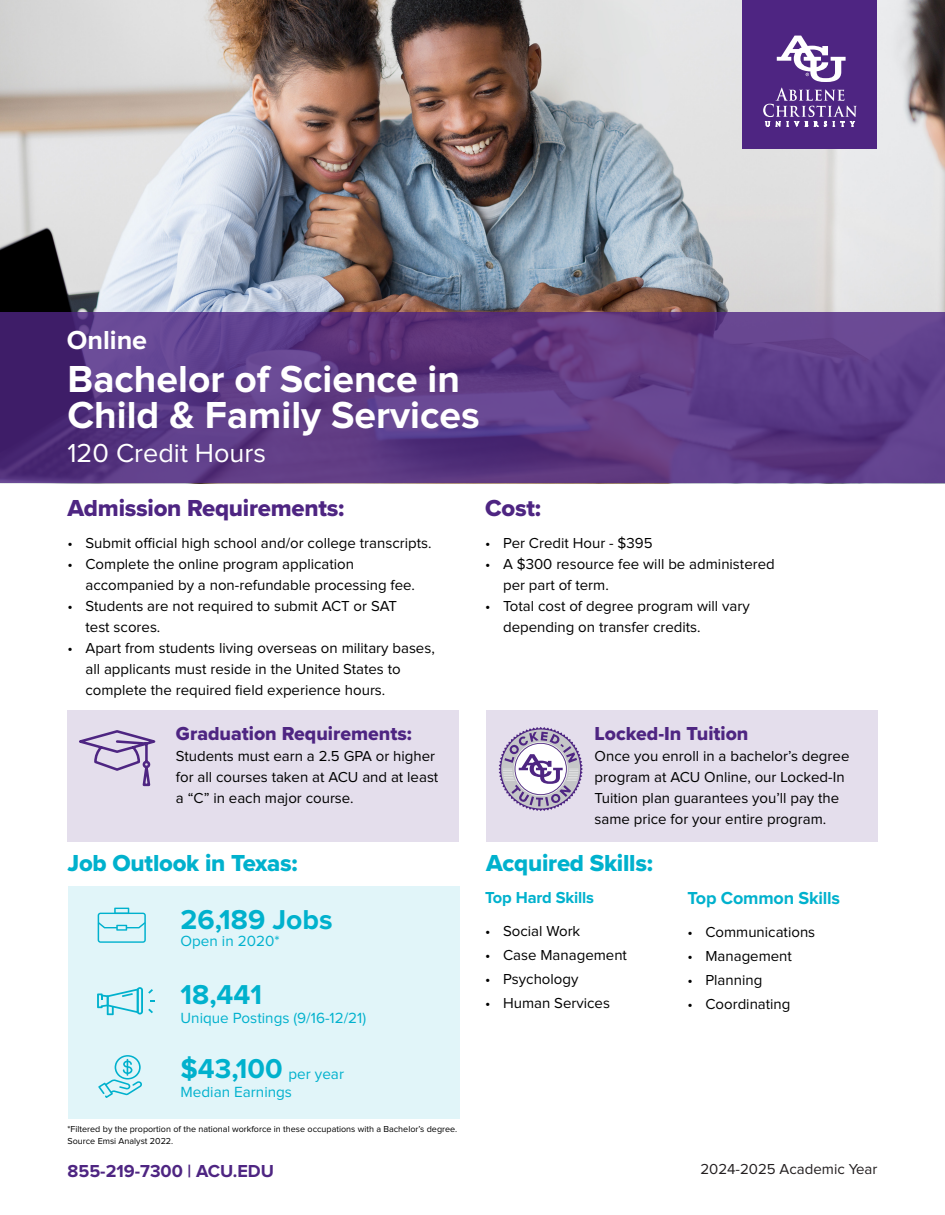
<style>
.page{position:relative;width:945px;height:1215px;background:#fff}
.page>*{position:absolute;margin:0;border:0;box-sizing:border-box;transform-origin:0 0}
.t1{font:700 39px "Proxima Nova";color:#fff}
.t2{font:700 28.35px "Proxima Nova";color:#00b1cd}
.t3{font:27px "Proxima Nova";color:#fff}
.t4{font:700 27px "Proxima Nova";color:#fff}
.t5{font:24px "Proxima Nova Extrabld";letter-spacing:-.01em;color:#00b1cd}
.t6{font:24px "Proxima Nova Extrabld";letter-spacing:-.01em;color:#4e2582}
.t7{font:19.5px "Proxima Nova Extrabld";color:#4e2582}
.t8{font:700 18px "Proxima Nova";color:#4e2582}
.t9{font:700 18px "Proxima Nova";letter-spacing:-.01em;color:#00b1cd}
.t10{font:700 16.5px "Proxima Nova";letter-spacing:-.01em;color:#00b1cd}
.t11{font:15.3px "Proxima Nova";color:#00b1cd}
.t12{font:15px/21px "Proxima Nova";color:#000}
.t13{font:15px "Proxima Nova";color:#231f20}
.t14{font:9px "Proxima Nova";color:#000}
</style>
<div class="page">
<img style="left:0;top:0;width:945px;height:312px">
<svg style="left:0;top:312px;width:945px;height:171px;background:#5c3984"></svg>
<div style="left:742px;top:0;width:136px;height:148px;background:#4e2582"></div>
<svg style="left:763px;top:88px;width:94px;height:38px"></svg>
<svg style="left:777px;top:36px;width:69px;height:46px"></svg>
<div style="left:67px;top:710px;width:392px;height:132px;background:#e4deec"></div>
<svg style="left:79px;top:730px;width:77px;height:57px"></svg>
<div style="left:68px;top:886px;width:392px;height:233px;background:#e1f5f9"></div>
<svg style="left:98px;top:1055px;width:44px;height:43px"></svg>
<svg style="left:97px;top:987px;width:58px;height:28px"></svg>
<svg style="left:98px;top:908px;width:48px;height:35px"></svg>
<div style="left:486px;top:710px;width:392px;height:132px;background:#e4deec"></div>
<svg style="left:499px;top:727px;width:84px;height:84px"></svg>
<p class="t4" style="left:67px;top:325px;width:82px">Online</p>
<p class="t1" style="left:68px;top:357px;width:394px">Bachelor of Science in</p>
<p class="t1" style="left:68px;top:393px;width:414px">Child &amp; Family Services</p>
<p class="t3" style="left:68px;top:438px;width:200px">120 Credit Hours</p>
<p class="t6" style="left:68px;top:490px;width:278px">Admission Requirements:</p>
<p class="t12" style="left:68px;top:533px;width:366px">• Submit official high school and/or college transcripts.</p>
<p class="t12" style="left:86px;top:554px;width:331px;text-indent:-18px">• Complete the online program application accompanied by a non-refundable processing fee.</p>
<p class="t12" style="left:86px;top:596px;width:313px;text-indent:-18px">• Students are not required to submit ACT or SAT test scores.</p>
<p class="t12" style="left:86px;top:638px;width:351px;text-indent:-18px">• Apart from students living overseas on military bases, all applicants must reside in the United States to complete the required field experience hours.</p>
<p class="t7" style="left:176px;top:719px;width:238px">Graduation Requirements:</p>
<p class="t12" style="left:176px;top:745px;width:264px">Students must earn a 2.5 GPA or higher for all courses taken at ACU and at least a “C” in each major course.</p>
<p class="t5" style="left:68px;top:845px;width:232px">Job Outlook in Texas:</p>
<p class="t2" style="left:181px;top:903px;width:154px">26,189 Jobs</p>
<p class="t11" style="left:181px;top:933px;width:100px">Open in 2020*</p>
<p class="t2" style="left:181px;top:978px;width:83px">18,441</p>
<p class="t11" style="left:181px;top:1009px;width:187px">Unique Postings (9/16-12/21)</p>
<p class="t2" style="left:181px;top:1053px;width:104px">$43,100</p>
<p class="t11" style="left:289px;top:1066px;width:57px">per year</p>
<p class="t11" style="left:181px;top:1084px;width:113px">Median Earnings</p>
<p class="t14" style="left:68px;top:1124px;width:391px">*Filtered by the proportion of the national workforce in these occupations with a Bachelor’s degree.</p>
<p class="t14" style="left:68px;top:1136px;width:107px">Source Emsi Analyst 2022.</p>
<p class="t6" style="left:485px;top:490px;width:57px">Cost:</p>
<p class="t12" style="left:485px;top:533px;width:169px">• Per Credit Hour - $395</p>
<p class="t12" style="left:503px;top:554px;width:273px;text-indent:-18px">• A $300 resource fee will be administered per part of term.</p>
<p class="t12" style="left:503px;top:596px;width:248px;text-indent:-18px">• Total cost of degree program will vary depending on transfer credits.</p>
<p class="t7" style="left:595px;top:719px;width:155px">Locked-In Tuition</p>
<p class="t12" style="left:595px;top:745px;width:256px">Once you enroll in a bachelor’s degree program at ACU Online, our Locked-In Tuition plan guarantees you’ll pay the same price for your entire program.</p>
<p class="t5" style="left:486px;top:845px;width:168px">Acquired Skills:</p>
<p class="t10" style="left:485px;top:888px;width:111px">Top Hard Skills</p>
<p class="t12" style="left:485px;top:921px;width:97px">• Social Work</p>
<p class="t12" style="left:485px;top:945px;width:143px">• Case Management</p>
<p class="t12" style="left:485px;top:969px;width:95px">• Psychology</p>
<p class="t12" style="left:485px;top:993px;width:126px">• Human Services</p>
<p class="t9" style="left:687px;top:888px;width:154px">Top Common Skills</p>
<p class="t12" style="left:687px;top:922px;width:129px">• Communications</p>
<p class="t12" style="left:687px;top:946px;width:106px">• Management</p>
<p class="t12" style="left:687px;top:970px;width:76px">• Planning</p>
<p class="t12" style="left:687px;top:994px;width:105px">• Coordinating</p>
<p class="t8" style="left:68px;top:1160px;width:208px">855-219-7300 | ACU.EDU</p>
<p class="t13" style="left:700px;top:1161px;width:179px">2024-2025 Academic Year</p>
</div>
